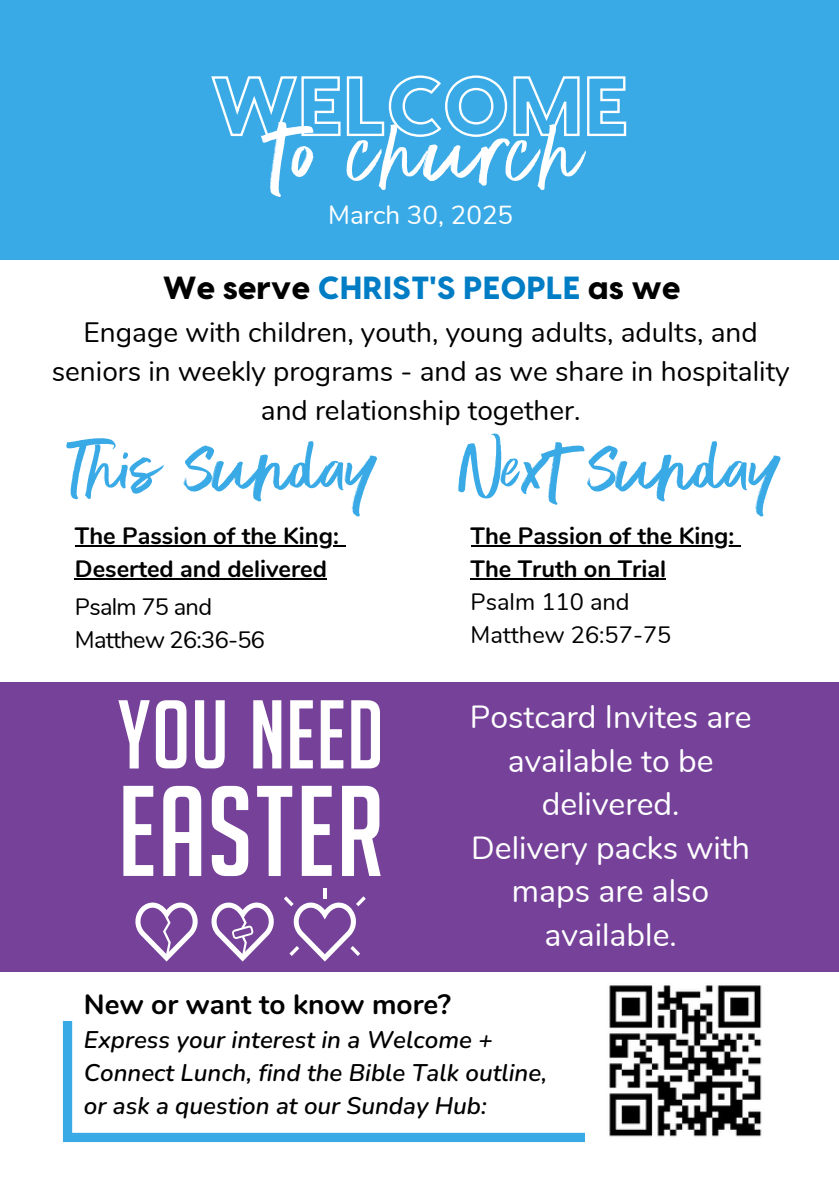
<style>
.page{position:relative;width:839px;height:1191px;background:#fff}
.page>*{position:absolute;margin:0;border:0;box-sizing:border-box;transform-origin:0 0}
.t1{font:96px "Better Times Alt";letter-spacing:.05em;color:#fff}
.t2{font:80px "Better Times Alt";color:#3aaae6}
.t3{font:32px/43.6px "Nunito";color:#fff;text-align:center}
.t4{font:800 32px "Visby CF";color:#007dc5}
.t5{font:28px/39px "Nunito";color:#000;text-align:center}
.t6{font:700 28px "Nunito";color:#000}
.t7{font:26px "Nunito";color:#fff}
.t8{font:italic 600 24px/33px "Nunito";color:#000}
.t9{font:700 23.6px "Nunito";color:#000}
.t10{font:23.6px/33px "Nunito";color:#000}
.t11{font:23.6px "Nunito";letter-spacing:-.03em;color:#000}
.s1{color:#000}
</style>
<div class="page">
<svg style="left:63px;top:1021px;width:522px;height:121px"></svg>
<img style="left:609px;top:985px;width:153px;height:152px">
<div style="left:0;top:0;width:838px;height:259px;background:#3aaae6"></div>
<svg style="left:211px;top:75px;width:416px;height:62px"></svg>
<hr style="left:470px;top:546px;width:264px;height:1px;background:#000">
<hr style="left:470px;top:579px;width:196px;height:1px;background:#000">
<hr style="left:75px;top:546px;width:264px;height:1px;background:#000">
<hr style="left:75px;top:579px;width:252px;height:1px;background:#000">
<div style="left:0;top:683px;width:838px;height:289px;background:#754199"></div>
<svg style="left:118px;top:700px;width:262px;height:69px"></svg>
<svg style="left:123px;top:786px;width:257px;height:90px"></svg>
<svg style="left:211px;top:902px;width:63px;height:60px"></svg>
<svg style="left:135px;top:902px;width:63px;height:60px"></svg>
<svg style="left:284px;top:888px;width:82px;height:74px"></svg>
<h4 class="t1" style="left:270px;top:101px;width:313px">to church</h4>
<p class="t7" style="left:328px;top:198px;width:186px">March 30, 2025</p>
<p class="t4" style="left:163px;top:267px;width:519px"><span class="s1">We serve</span> CHRIST'S PEOPLE <span class="s1">as we</span></p>
<h5 class="t5" style="left:52px;top:314px;width:739px">Engage with children, youth, young adults, adults, and seniors in weekly programs - and as we share in hospitality and relationship together.</h5>
<h3 class="t2" style="left:68px;top:425px;width:312px">This Sunday</h3>
<p class="t2" style="left:458px;top:425px;width:325px">Next Sunday</p>
<p class="t9" style="left:75px;top:520px;width:265px">The Passion of the King:</p>
<p class="t9" style="left:75px;top:553px;width:253px">Deserted and delivered</p>
<p class="t11" style="left:75px;top:591px;width:139px">Psalm 75 and</p>
<p class="t11" style="left:75px;top:624px;width:192px">Matthew 26:36-56</p>
<p class="t9" style="left:470px;top:520px;width:265px">The Passion of the King:</p>
<p class="t9" style="left:470px;top:553px;width:197px">The Truth on Trial</p>
<h3 class="t10" style="left:470px;top:586px;width:202px">Psalm 110 and<br>Matthew 26:57-75</h3>
<p class="t3" style="left:469px;top:696px;width:283px">Postcard Invites are available to be delivered.<br>Delivery packs with maps are also available.</p>
<h2 class="t6" style="left:84px;top:986px;width:368px">New or want to know more?</h2>
<h1 class="t8" style="left:84px;top:1024px;width:464px">Express your interest in a Welcome +<br>Connect Lunch, find the Bible Talk outline, or ask a question at our Sunday Hub:</h1>
</div>
